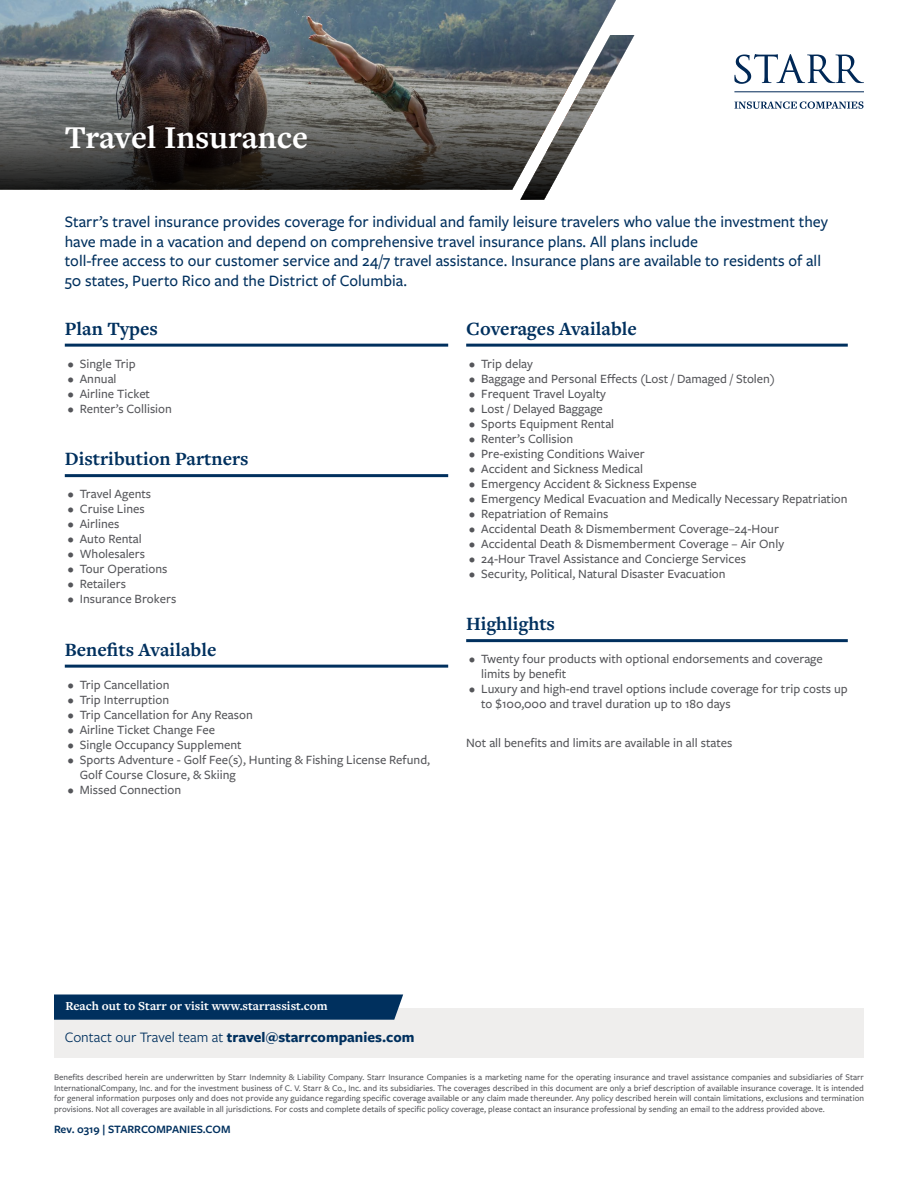
<style>
.page{position:relative;width:918px;height:1188px;background:#fff}
.page>*{position:absolute;margin:0;border:0;box-sizing:border-box;transform-origin:0 0}
.t1{font:700 33px "Freight Text Pro";color:#fff}
.t2{font:700 19.5px "Freight Text Pro";color:#00305e}
.t3{font:500 16.5px/19.5px "Freight Sans Pro";color:#00305e}
.t4{font:700 15px "Freight Sans Pro";color:#00305e}
.t5{font:500 13.2px/15px "Freight Sans Pro";color:#55565a}
.t6{font:700 12.75px "Freight Text Pro";color:#fff}
.t7{font:600 11.7px "Freight Sans Pro";color:#00305e}
.t8{font:500 9px/10.5px "Freight Sans Pro";color:#55565a;text-align:justify}
.s1{font-weight:400}
</style>
<div class="page">
<hr style="left:734px;top:91px;width:130px;height:1px;background:#002856">
<svg style="left:734px;top:101px;width:130px;height:8px"></svg>
<svg style="left:734px;top:54px;width:130px;height:30px"></svg>
<svg style="left:520px;top:35px;width:114px;height:165px"></svg>
<img style="left:0;top:0;width:616px;height:6px">
<svg style="left:0;top:6px;width:616px;height:184px;background:#5b5d5e"></svg>
<hr style="left:65px;top:344px;width:383px;height:3px;background:#00305e">
<hr style="left:65px;top:474px;width:383px;height:3px;background:#00305e">
<hr style="left:65px;top:665px;width:383px;height:3px;background:#00305e">
<hr style="left:466px;top:344px;width:382px;height:3px;background:#00305e">
<hr style="left:466px;top:639px;width:382px;height:3px;background:#00305e">
<div style="left:54px;top:1008px;width:810px;height:50px;background:#efeeed"></div>
<svg style="left:54px;top:994px;width:349px;height:26px;background:#0a3864"></svg>
<h1 class="t1" style="left:65px;top:116px;width:245px">Travel Insurance</h1>
<p class="t3" style="left:65px;top:212px;width:765px">Starr’s travel insurance provides coverage for individual and family leisure travelers who value the investment they have made in a vacation and depend on comprehensive travel insurance plans. All plans include<br>toll-free access to our customer service and 24/7 travel assistance. Insurance plans are available to residents of all 50 states, Puerto Rico and the District of Columbia.</p>
<h2 class="t2" style="left:65px;top:315px;width:95px">Plan Types</h2>
<p class="t5" style="left:68px;top:355px;width:69px">• Single Trip</p>
<p class="t5" style="left:68px;top:370px;width:50px">• Annual</p>
<p class="t5" style="left:68px;top:385px;width:84px">• Airline Ticket</p>
<p class="t5" style="left:68px;top:400px;width:106px">• Renter’s Collision</p>
<h2 class="t2" style="left:65px;top:446px;width:185px">Distribution Partners</h2>
<p class="t5" style="left:68px;top:486px;width:85px">• Travel Agents</p>
<p class="t5" style="left:68px;top:501px;width:78px">• Cruise Lines</p>
<p class="t5" style="left:68px;top:516px;width:53px">• Airlines</p>
<p class="t5" style="left:68px;top:531px;width:75px">• Auto Rental</p>
<p class="t5" style="left:68px;top:546px;width:79px">• Wholesalers</p>
<p class="t5" style="left:68px;top:561px;width:101px">• Tour Operations</p>
<p class="t5" style="left:68px;top:576px;width:60px">• Retailers</p>
<p class="t5" style="left:68px;top:591px;width:110px">• Insurance Brokers</p>
<h2 class="t2" style="left:65px;top:636px;width:153px">Benefits Available</h2>
<p class="t5" style="left:68px;top:676px;width:103px">• Trip Cancellation</p>
<p class="t5" style="left:68px;top:691px;width:103px">• Trip Interruption</p>
<p class="t5" style="left:68px;top:706px;width:187px">• Trip Cancellation for Any Reason</p>
<p class="t5" style="left:68px;top:721px;width:149px">• Airline Ticket Change Fee</p>
<p class="t5" style="left:68px;top:736px;width:175px">• Single Occupancy Supplement</p>
<p class="t5" style="left:80px;top:751px;width:352px;text-indent:-12px">• Sports Adventure - Golf Fee(s), Hunting &amp; Fishing License Refund,<br>Golf Course Closure, &amp; Skiing</p>
<p class="t5" style="left:68px;top:781px;width:115px">• Missed Connection</p>
<h2 class="t2" style="left:466px;top:315px;width:172px">Coverages Available</h2>
<p class="t5" style="left:469px;top:355px;width:65px">• Trip delay</p>
<p class="t5" style="left:469px;top:370px;width:307px">• Baggage and Personal Effects (Lost / Damaged / Stolen)</p>
<p class="t5" style="left:469px;top:385px;width:138px">• Frequent Travel Loyalty</p>
<p class="t5" style="left:469px;top:400px;width:135px">• Lost / Delayed Baggage</p>
<p class="t5" style="left:469px;top:415px;width:147px">• Sports Equipment Rental</p>
<p class="t5" style="left:469px;top:430px;width:106px">• Renter’s Collision</p>
<p class="t5" style="left:469px;top:445px;width:177px">• Pre-existing Conditions Waiver</p>
<p class="t5" style="left:469px;top:460px;width:175px">• Accident and Sickness Medical</p>
<p class="t5" style="left:469px;top:475px;width:229px">• Emergency Accident &amp; Sickness Expense</p>
<p class="t5" style="left:469px;top:490px;width:380px">• Emergency Medical Evacuation and Medically Necessary Repatriation</p>
<p class="t5" style="left:469px;top:505px;width:141px">• Repatriation of Remains</p>
<p class="t5" style="left:469px;top:520px;width:311px">• Accidental Death &amp; Dismemberment Coverage–24-Hour</p>
<p class="t5" style="left:469px;top:535px;width:316px">• Accidental Death &amp; Dismemberment Coverage – Air Only</p>
<p class="t5" style="left:469px;top:550px;width:278px">• 24-Hour Travel Assistance and Concierge Services</p>
<p class="t5" style="left:469px;top:565px;width:258px">• Security, Political, Natural Disaster Evacuation</p>
<h2 class="t2" style="left:466px;top:611px;width:90px">Highlights</h2>
<p class="t5" style="left:481px;top:651px;width:343px;text-indent:-12px">• Twenty four products with optional endorsements and coverage limits by benefit</p>
<p class="t5" style="left:481px;top:681px;width:368px;text-indent:-12px">• Luxury and high-end travel options include coverage for trip costs up to $100,000 and travel duration up to 180 days</p>
<p class="t5" style="left:466px;top:735px;width:268px">Not all benefits and limits are available in all states</p>
<p class="t6" style="left:65px;top:998px;width:264px">Reach out to Starr or visit www.starrassist.com</p>
<p class="t4" style="left:65px;top:1027px;width:351px"><span class="s1">Contact our Travel team at</span> travel@starrcompanies.com</p>
<p class="t8" style="left:54px;top:1072px;width:812px">Benefits described herein are underwritten by Starr Indemnity &amp; Liability Company. Starr Insurance Companies is a marketing name for the operating insurance and travel assistance companies and subsidiaries of Starr InternationalCompany, Inc. and for the investment business of C. V. Starr &amp; Co., Inc. and its subsidiaries. The coverages described in this document are only a brief description of available insurance coverage. It is intended for general information purposes only and does not provide any guidance regarding specific coverage available or any claim made thereunder. Any policy described herein will contain limitations, exclusions and termination provisions. Not all coverages are available in all jurisdictions. For costs and complete details of specific policy coverage, please contact an insurance professional by sending an email to the address provided above.</p>
<p class="t7" style="left:54px;top:1121px;width:178px">Rev. 0319 | STARRCOMPANIES.COM</p>
</div>
